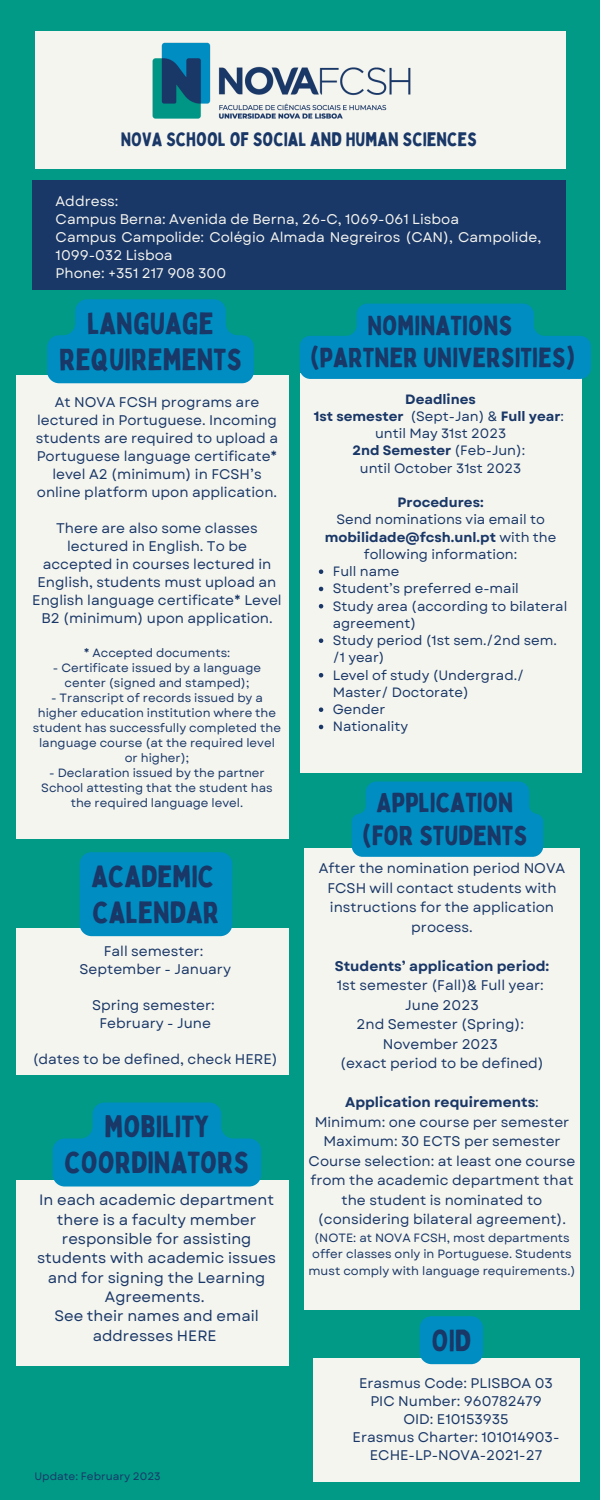
<style>
.page{position:relative;width:600px;height:1500px;background:#009a87}
.page>*{position:absolute;margin:0;border:0;box-sizing:border-box;transform-origin:0 0}
.t1{font:30px/36px "Bobby Jones";color:#193767;text-align:center}
.t2{font:27px/32.2px "Bobby Jones";color:#193767;text-align:center}
.t3{font:19.1px "Bobby Jones";color:#193767}
.t4{font:15px/19.3px "Garet";color:#193767;text-align:center}
.t5{font:14px/18px "Garet";color:#193767;text-align:center}
.t6{font:14px/18px "Garet";color:#f5f5ef}
.t7{font:700 14px "Garet";color:#193767}
.t8{font:13.5px/17.2px "Garet";color:#193767;text-align:center}
.t9{font:700 13.5px "Garet";color:#193767}
.t10{font:12px/15px "Garet";color:#193767;text-align:center}
.t11{font:10.8px "Garet";color:#193767}
.s1{font-weight:700}
</style>
<div class="page">
<div style="left:32px;top:180px;width:534px;height:109px;background:#193767"></div>
<div style="left:16px;top:375px;width:272px;height:464px;background:#f5f5ef"></div>
<div style="left:16px;top:928px;width:272px;height:146px;background:#f5f5ef"></div>
<div style="left:16px;top:1181px;width:272px;height:184px;background:#f5f5ef"></div>
<div style="left:314px;top:1358px;width:266px;height:124px;background:#f5f5ef"></div>
<div style="left:300px;top:374px;width:281px;height:399px;background:#f5f5ef"></div>
<div style="left:35px;top:31px;width:531px;height:137px;background:#f5f5ef"></div>
<img style="left:152px;top:42px;width:259px;height:77px">
<svg style="left:319px;top:569px;width:4px;height:5px"></svg>
<svg style="left:319px;top:587px;width:4px;height:4px"></svg>
<svg style="left:319px;top:604px;width:4px;height:4px"></svg>
<svg style="left:319px;top:638px;width:4px;height:5px"></svg>
<svg style="left:319px;top:673px;width:4px;height:4px"></svg>
<svg style="left:319px;top:707px;width:4px;height:5px"></svg>
<svg style="left:319px;top:725px;width:4px;height:4px"></svg>
<div style="left:80px;top:852px;width:152px;height:84px;background:#008dc1;border-radius:12px"></div>
<svg style="left:53px;top:1103px;width:208px;height:84px"></svg>
<div style="left:420px;top:1316px;width:63px;height:48px;background:#008dc1;border-radius:12px"></div>
<svg style="left:300px;top:304px;width:291px;height:75px"></svg>
<svg style="left:47px;top:299px;width:207px;height:84px;background:#008eb9"></svg>
<div style="left:304px;top:849px;width:276px;height:461px;background:#f5f5ef"></div>
<svg style="left:352px;top:782px;width:191px;height:75px;background:#018ebd"></svg>
<h3 class="t3" style="left:121px;top:127px;width:358px">NOVA SCHOOL OF SOCIAL AND HUMAN SCIENCES</h3>
<p class="t6" style="left:56px;top:192px;width:487px">Address:<br>Campus Berna: Avenida de Berna, 26-C, 1069-061 Lisboa<br>Campus Campolide: Colégio Almada Negreiros (CAN), Campolide, 1099-032 Lisboa<br>Phone: +351 217 908 300</p>
<h1 class="t1" style="left:59px;top:305px;width:184px">LANGUAGE<br>REQUIREMENTS</h1>
<p class="t5" style="left:36px;top:394px;width:244px">At NOVA FCSH programs are lectured in Portuguese. Incoming students are required to upload a<br>Portuguese language certificate* level A2 (minimum) in FCSH’s online platform upon application.</p>
<p class="t5" style="left:32px;top:520px;width:251px">There are also some classes lectured in English. To be accepted in courses lectured in<br>English, students must upload an<br>English language certificate* Level<br>B2 (minimum) upon application.</p>
<p class="t10" style="left:84px;top:645px;width:148px">* Accepted documents:</p>
<p class="t10" style="left:53px;top:660px;width:210px">- Certificate issued by a language center (signed and stamped);</p>
<p class="t10" style="left:33px;top:690px;width:250px">- Transcript of records issued by a higher education institution where the student has successfully completed the language course (at the required level or higher);</p>
<p class="t10" style="left:41px;top:765px;width:233px">- Declaration issued by the partner<br>School attesting that the student has the required language level.</p>
<h1 class="t1" style="left:92px;top:857px;width:129px;text-align:left">ACADEMIC<br>CALENDAR</h1>
<p class="t5" style="left:80px;top:942px;width:153px">Fall semester:<br>September - January</p>
<p class="t5" style="left:92px;top:996px;width:124px">Spring semester:<br>February - June</p>
<p class="t5" style="left:33px;top:1050px;width:247px">(dates to be defined, check HERE)</p>
<h1 class="t1" style="left:65px;top:1108px;width:186px">MOBILITY<br>COORDINATORS</h1>
<p class="t4" style="left:37px;top:1190px;width:241px">In each academic department there is a faculty member responsible for assisting students with academic issues and for signing the Learning<br>Agreements.<br>See their names and email addresses HERE</p>
<p class="t11" style="left:34px;top:1469px;width:128px">Update: February 2023</p>
<h2 class="t2" style="left:310px;top:308px;width:266px">NOMINATIONS<br>(PARTNER UNIVERSITIES)</h2>
<p class="t8" style="left:314px;top:390px;width:252px"><span class="s1">Deadlines<br>1st semester</span> (Sept-Jan) &amp; <span class="s1">Full year</span>: until May 31st 2023<br><span class="s1">2nd Semester</span> (Feb-Jun):<br>until October 31st 2023</p>
<p class="t9" style="left:398px;top:493px;width:88px">Procedures:</p>
<p class="t8" style="left:325px;top:511px;width:233px">Send nominations via email to <span class="s1">mobilidade@fcsh.unl.pt</span> with the following information:</p>
<p class="t8" style="left:333px;top:563px;width:236px;text-align:left">Full name<br>Student’s preferred e-mail<br>Study area (according to bilateral agreement)<br>Study period (1st sem./2nd sem. /1 year)<br>Level of study (Undergrad./<br>Master/ Doctorate)<br>Gender<br>Nationality</p>
<h2 class="t2" style="left:363px;top:786px;width:166px">APPLICATION (FOR STUDENTS</h2>
<p class="t5" style="left:319px;top:859px;width:248px;line-height:19.5px">After the nomination period NOVA<br>FCSH will contact students with instructions for the application process.</p>
<p class="t7" style="left:335px;top:956px;width:216px">Students’ application period:</p>
<p class="t5" style="left:337px;top:976px;width:209px;line-height:19.5px">1st semester (Fall)&amp; Full year:<br>June 2023<br>2nd Semester (Spring):<br>November 2023<br>(exact period to be defined)</p>
<p class="t5" style="left:309px;top:1093px;width:268px;line-height:19.5px"><span class="s1">Application requirements</span>:<br>Minimum: one course per semester<br>Maximum: 30 ECTS per semester<br>Course selection: at least one course from the academic department that the student is nominated to (considering bilateral agreement).</p>
<p class="t10" style="left:309px;top:1229px;width:269px;line-height:16.5px">(NOTE: at NOVA FCSH, most departments offer classes only in Portuguese. Students must comply with language requirements.)</p>
<h1 class="t1" style="left:432px;top:1321px;width:41px">OID</h1>
<p class="t5" style="left:353px;top:1374px;width:208px">Erasmus Code: PLISBOA 03<br>PIC Number: 960782479<br>OID: E10153935<br>Erasmus Charter: 101014903-<br>ECHE-LP-NOVA-2021-27</p>
</div>
